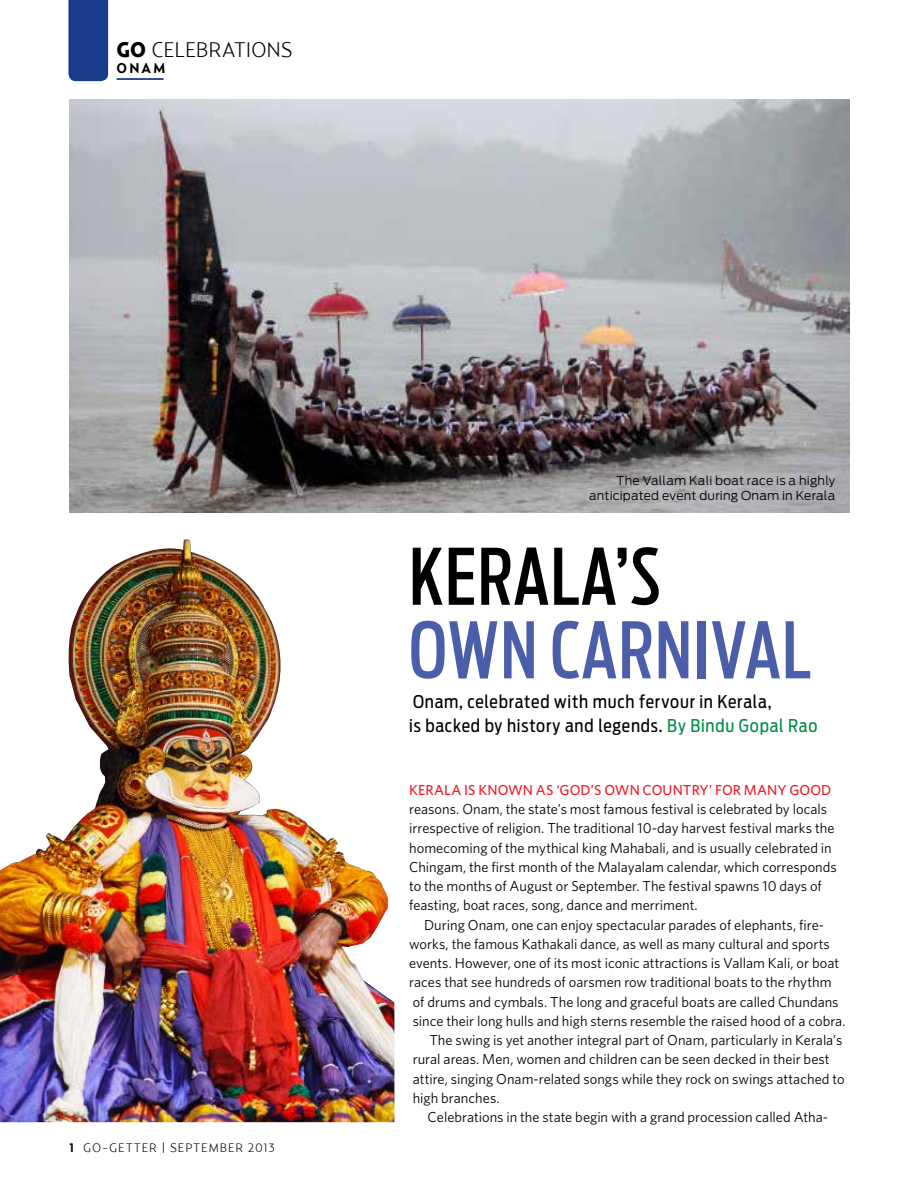
<style>
.page{position:relative;width:918px;height:1196px;background:#fff}
.page>*{position:absolute;margin:0;border:0;box-sizing:border-box;transform-origin:0 0}
.t1{font:500 77px "Antenna Narrow";letter-spacing:.02em;color:#4b5eaa}
.t2{font:500 77px "Antenna Narrow";letter-spacing:.02em;color:#000}
.t3{font:300 21px "Relay";letter-spacing:-.015em;color:#000}
.t4{font:17.5px/24.5px "Antenna Cond";letter-spacing:.045em;color:#000}
.t5{font:14.35px/19.2px "Whitney HTF";color:#000}
.t6{font:500 14.35px "Whitney HTF";letter-spacing:.005em;color:#ed1d24}
.t7{font:700 14px "Relay";color:#000}
.t8{font:300 12.25px/14.9px "Antenna";letter-spacing:.015em;color:#000;text-align:right}
.t9{font:300 12.25px "Relay";letter-spacing:.07em;color:#000}
.s1{font-weight:900}
.s2{font-weight:700}
.s3{color:#008d44}
</style>
<div class="page">
<hr style="left:117px;top:78px;width:47px;height:2px;background:#19398a">
<div style="left:68px;top:0;width:40px;height:81px;background:#19398a"></div>
<img style="left:69px;top:99px;width:780px;height:414px">
<img style="left:0;top:539px;width:394px;height:583px">
<h2 class="t3" style="left:117px;top:37px;width:178px"><span class="s1">GO</span> CELEBRATIONS</h2>
<p class="t7" style="left:117px;top:60px;width:50px">ONAM</p>
<p class="t9" style="left:69px;top:1140px;width:207px"><span class="s2">1</span> GO-GETTER | SEPTEMBER 2013</p>
<p class="t8" style="left:589px;top:473px;width:248px">The Vallam Kali boat race is a highly anticipated event during Onam in Kerala</p>
<h1 class="t2" style="left:409px;top:532px;width:253px">KERALA’S</h1>
<h1 class="t1" style="left:409px;top:606px;width:403px">OWN CARNIVAL</h1>
<p class="t4" style="left:409px;top:689px;width:410px">Onam, celebrated with much fervour in Kerala,<br>is backed by history and legends. <span class="s3">By Bindu Gopal Rao</span></p>
<p class="t6" style="left:409px;top:781px;width:424px">KERALA IS KNOWN AS ‘GOD’S OWN COUNTRY’ FOR MANY GOOD</p>
<p class="t5" style="left:409px;top:799px;width:429px">reasons. Onam, the state’s most famous festival is celebrated by locals irrespective of religion. The traditional 10-day harvest festival marks the homecoming of the mythical king Mahabali, and is usually celebrated in Chingam, the first month of the Malayalam calendar, which corresponds to the months of August or September. The festival spawns 10 days of feasting, boat races, song, dance and merriment.</p>
<p class="t5" style="left:424px;top:914px;width:402px">During Onam, one can enjoy spectacular parades of elephants, fire-</p>
<p class="t5" style="left:409px;top:934px;width:422px">works, the famous Kathakali dance, as well as many cultural and sports</p>
<p class="t5" style="left:409px;top:953px;width:431px">events. However, one of its most iconic attractions is Vallam Kali, or boat</p>
<p class="t5" style="left:409px;top:972px;width:424px">races that see hundreds of oarsmen row traditional boats to the rhythm</p>
<p class="t5" style="left:413px;top:991px;width:427px">of drums and cymbals. The long and graceful boats are called Chundans</p>
<p class="t5" style="left:413px;top:1011px;width:434px">since their long hulls and high sterns resemble the raised hood of a cobra.</p>
<p class="t5" style="left:429px;top:1030px;width:414px">The swing is yet another integral part of Onam, particularly in Kerala’s</p>
<p class="t5" style="left:413px;top:1049px;width:418px">rural areas. Men, women and children can be seen decked in their best</p>
<p class="t5" style="left:413px;top:1068px;width:433px">attire, singing Onam-related songs while they rock on swings attached to</p>
<p class="t5" style="left:413px;top:1087px;width:89px">high branches.</p>
<p class="t5" style="left:427px;top:1107px;width:402px">Celebrations in the state begin with a grand procession called Atha-</p>
</div>
